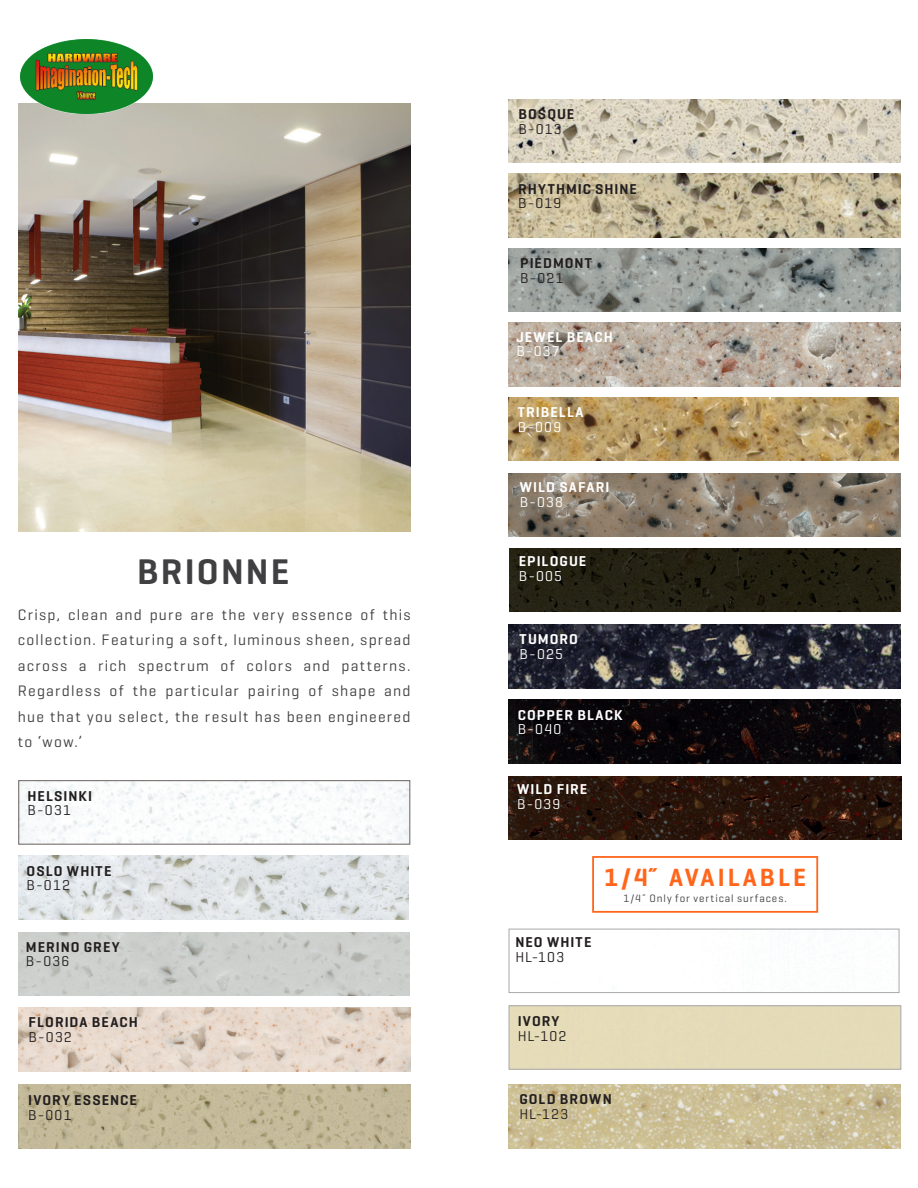
<style>
.page{position:relative;width:918px;height:1188px;background:#fff}
.page>*{position:absolute;margin:0;border:0;box-sizing:border-box;transform-origin:0 0}
.t1{font:600 36.3px "Geogrotesque";letter-spacing:.06em;color:#404042}
.t2{font:600 25.35px "Geogrotesque";letter-spacing:.12em;color:#ff661c}
.t3{font:15.45px/25.3px "Geogrotesque";letter-spacing:.08em;color:#404042;text-align:justify}
.t4{font:600 14.55px/14.5px "Geogrotesque";letter-spacing:.075em;color:#231f20}
.t5{font:600 14.55px/14.5px "Geogrotesque";letter-spacing:.075em;color:#fff}
.t6{font:14.55px/14.5px "Geogrotesque";color:#231f20}
.t7{font:10.95px "Geogrotesque";letter-spacing:.09em;color:#404042}
.s1{font-weight:400}
.s2{font-weight:600}
</style>
<div class="page">
<div style="left:509px;top:1005px;width:392px;height:65px;border:1px solid #a8a9ad"></div>
<div style="left:509px;top:929px;width:391px;height:64px;border:1px solid #a8a9ad"></div>
<img style="left:509px;top:1085px;width:391px;height:63px">
<img style="left:509px;top:625px;width:391px;height:63px">
<img style="left:19px;top:1008px;width:392px;height:63px">
<img style="left:509px;top:473px;width:391px;height:64px">
<img style="left:509px;top:99px;width:391px;height:64px">
<img style="left:509px;top:174px;width:391px;height:63px">
<img style="left:19px;top:932px;width:391px;height:64px">
<img style="left:21px;top:782px;width:387px;height:60px">
<div style="left:19px;top:780px;width:391px;height:64px;border:1px solid #6b6360"></div>
<img style="left:509px;top:700px;width:391px;height:63px">
<img style="left:509px;top:776px;width:393px;height:64px">
<img style="left:510px;top:548px;width:390px;height:64px">
<img style="left:509px;top:248px;width:391px;height:64px">
<img style="left:19px;top:1085px;width:392px;height:63px">
<img style="left:19px;top:856px;width:390px;height:63px">
<img style="left:509px;top:323px;width:391px;height:63px">
<img style="left:19px;top:103px;width:392px;height:428px">
<img style="left:509px;top:397px;width:390px;height:64px">
<div style="left:592px;top:856px;width:226px;height:57px;border:2px solid #ff661c"></div>
<img style="left:21px;top:40px;width:132px;height:74px">
<p class="t4" style="left:518px;top:107px;width:58px">BOSQUE<br><span class="s1">B-013</span></p>
<p class="t4" style="left:518px;top:181px;width:120px">RHYTHMIC SHINE<br><span class="s1">B-019</span></p>
<p class="t4" style="left:520px;top:256px;width:73px">PIEDMONT<br><span class="s1">B-021</span></p>
<p class="t5" style="left:516px;top:329px;width:98px">JEWEL BEACH<br><span class="s1">B-037</span></p>
<p class="t5" style="left:518px;top:405px;width:67px">TRIBELLA<br><span class="s1">B-009</span></p>
<p class="t5" style="left:520px;top:480px;width:91px">WILD SAFARI<br><span class="s1">B-038</span></p>
<p class="t1" style="left:137px;top:549px;width:154px">BRIONNE</p>
<p class="t3" style="left:18px;top:602px;width:394px">Crisp, clean and pure are the very essence of this collection. Featuring a soft, luminous sheen, spread across a rich spectrum of colors and patterns.<br>Regardless of the particular pairing of shape and hue that you select, the result has been engineered to ‘wow.’</p>
<p class="t5" style="left:519px;top:554px;width:69px">EPILOGUE<br><span class="s1">B-005</span></p>
<p class="t5" style="left:520px;top:632px;width:60px">TUMORO<br><span class="s1">B-025</span></p>
<p class="t5" style="left:518px;top:707px;width:106px">COPPER BLACK<br><span class="s1">B-040</span></p>
<p class="t4" style="left:28px;top:788px;width:66px">HELSINKI<br><span class="s1">B-031</span></p>
<p class="t5" style="left:517px;top:782px;width:72px">WILD FIRE<br><span class="s1">B-039</span></p>
<p class="t4" style="left:27px;top:863px;width:86px">OSLO WHITE<br><span class="s1">B-012</span></p>
<p class="t2" style="left:604px;top:862px;width:204px">1/4˝ AVAILABLE</p>
<p class="t7" style="left:624px;top:891px;width:165px">1/4˝ Only for vertical surfaces.</p>
<p class="t4" style="left:26px;top:939px;width:95px">MERINO GREY<br><span class="s1">B-036</span></p>
<p class="t4" style="left:515px;top:935px;width:78px">NEO WHITE<br><span class="s1">HL-103</span></p>
<p class="t4" style="left:29px;top:1015px;width:111px">FLORIDA BEACH<br><span class="s1">B-032</span></p>
<p class="t6" style="left:518px;top:1013px;width:50px"><span class="s2">IVORY<br></span>HL-102</p>
<p class="t4" style="left:28px;top:1093px;width:110px">IVORY ESSENCE<br><span class="s1">B-001</span></p>
<p class="t4" style="left:519px;top:1092px;width:94px">GOLD BROWN<br><span class="s1">HL-123</span></p>
</div>
